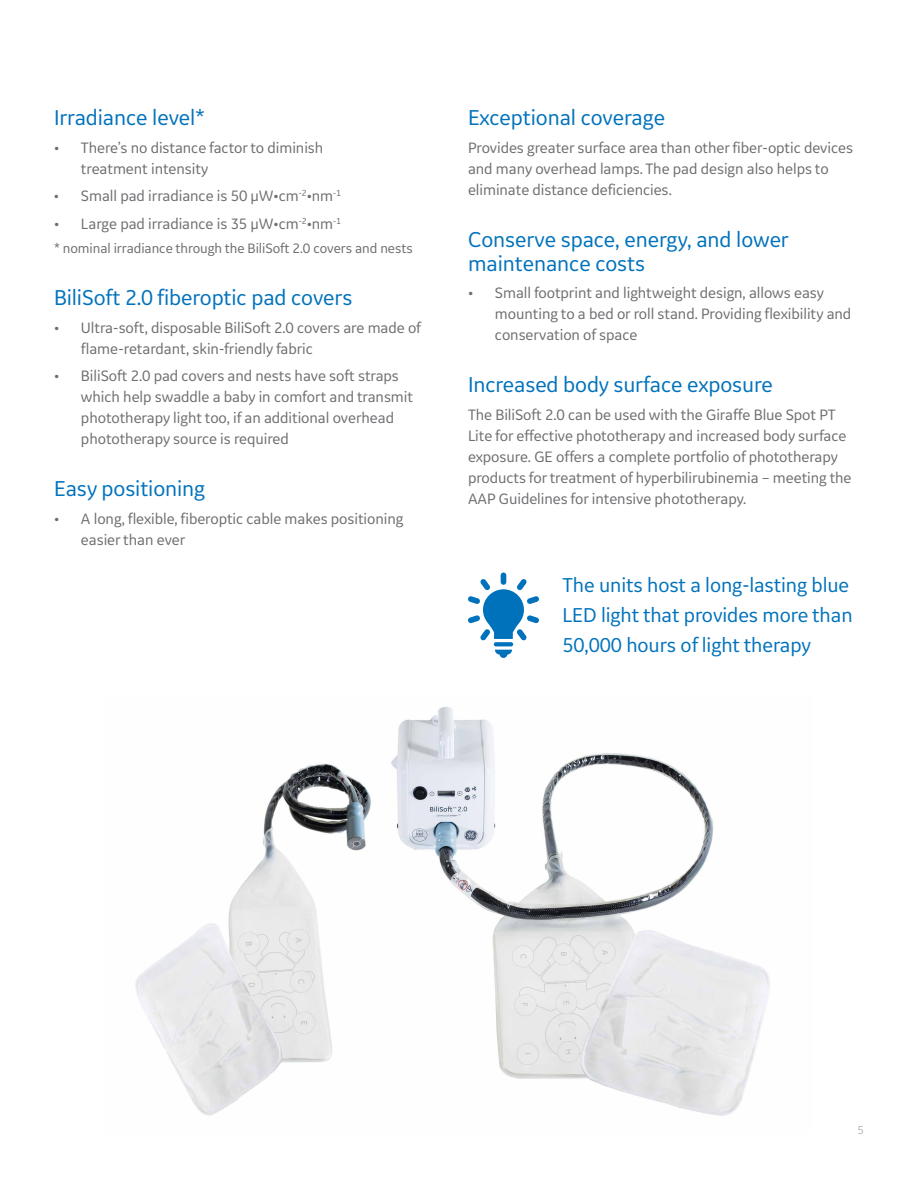
<style>
.page{position:relative;width:918px;height:1188px;background:#fff}
.page>*{position:absolute;margin:0;border:0;box-sizing:border-box;transform-origin:0 0}
.t1{font:22.5px/24px "GE Inspira Sans";letter-spacing:-.005em;color:#0072bc}
.t2{font:21px/30px "GE Inspira Sans";letter-spacing:-.005em;color:#0072bc}
.t3{font:15.75px/21px "GE Inspira Sans";letter-spacing:-.005em;color:#6d6e71}
.t4{font:14.25px "GE Inspira Sans";letter-spacing:-.005em;color:#6d6e71}
.t5{font:12px "GE Inspira Sans";color:#b1b4b6}
</style>
<div class="page">
<img style="left:135px;top:707px;width:635px;height:409px">
<svg style="left:494px;top:642px;width:19px;height:4px"></svg>
<svg style="left:495px;top:650px;width:17px;height:8px"></svg>
<div style="left:501px;top:573px;width:5px;height:12px;background:#0072bc;border-radius:3px"></div>
<svg style="left:468px;top:579px;width:71px;height:61px"></svg>
<h1 class="t1" style="left:54px;top:105px;width:152px">Irradiance level*</h1>
<p class="t3" style="left:81px;top:137px;width:244px;text-indent:-27px">• There’s no distance factor to diminish treatment intensity</p>
<p class="t3" style="left:54px;top:185px;width:289px">• Small pad irradiance is 50 μW•cm<sup>-2</sup>•nm<sup>-1</sup></p>
<p class="t3" style="left:54px;top:213px;width:289px">• Large pad irradiance is 35 μW•cm<sup>-2</sup>•nm<sup>-1</sup></p>
<p class="t4" style="left:54px;top:240px;width:360px">* nominal irradiance through the BiliSoft 2.0 covers and nests</p>
<h1 class="t1" style="left:54px;top:285px;width:300px">BiliSoft 2.0 fiberoptic pad covers</h1>
<p class="t3" style="left:81px;top:317px;width:341px;text-indent:-27px">• Ultra-soft, disposable BiliSoft 2.0 covers are made of flame-retardant, skin-friendly fabric</p>
<p class="t3" style="left:81px;top:365px;width:334px;text-indent:-27px">• BiliSoft 2.0 pad covers and nests have soft straps which help swaddle a baby in comfort and transmit phototherapy light too, if an additional overhead phototherapy source is required</p>
<h1 class="t1" style="left:54px;top:476px;width:153px">Easy positioning</h1>
<p class="t3" style="left:81px;top:508px;width:324px;text-indent:-27px">• A long, flexible, fiberoptic cable makes positioning easier than ever</p>
<h1 class="t1" style="left:468px;top:105px;width:199px">Exceptional coverage</h1>
<p class="t3" style="left:468px;top:137px;width:387px">Provides greater surface area than other fiber-optic devices and many overhead lamps. The pad design also helps to eliminate distance deficiencies.</p>
<h1 class="t1" style="left:468px;top:227px;width:322px">Conserve space, energy, and lower maintenance costs</h1>
<p class="t3" style="left:495px;top:282px;width:358px;text-indent:-27px">• Small footprint and lightweight design, allows easy mounting to a bed or roll stand. Providing flexibility and conservation of space</p>
<h1 class="t1" style="left:468px;top:372px;width:306px">Increased body surface exposure</h1>
<p class="t3" style="left:468px;top:404px;width:385px">The BiliSoft 2.0 can be used with the Giraffe Blue Spot PT Lite for effective phototherapy and increased body surface exposure. GE offers a complete portfolio of phototherapy products for treatment of hyperbilirubinemia – meeting the AAP Guidelines for intensive phototherapy.</p>
<h2 class="t2" style="left:562px;top:569px;width:292px">The units host a long-lasting blue<br>LED light that provides more than<br>50,000 hours of light therapy</h2>
<p class="t5" style="left:858px;top:1123px;width:8px">5</p>
</div>
